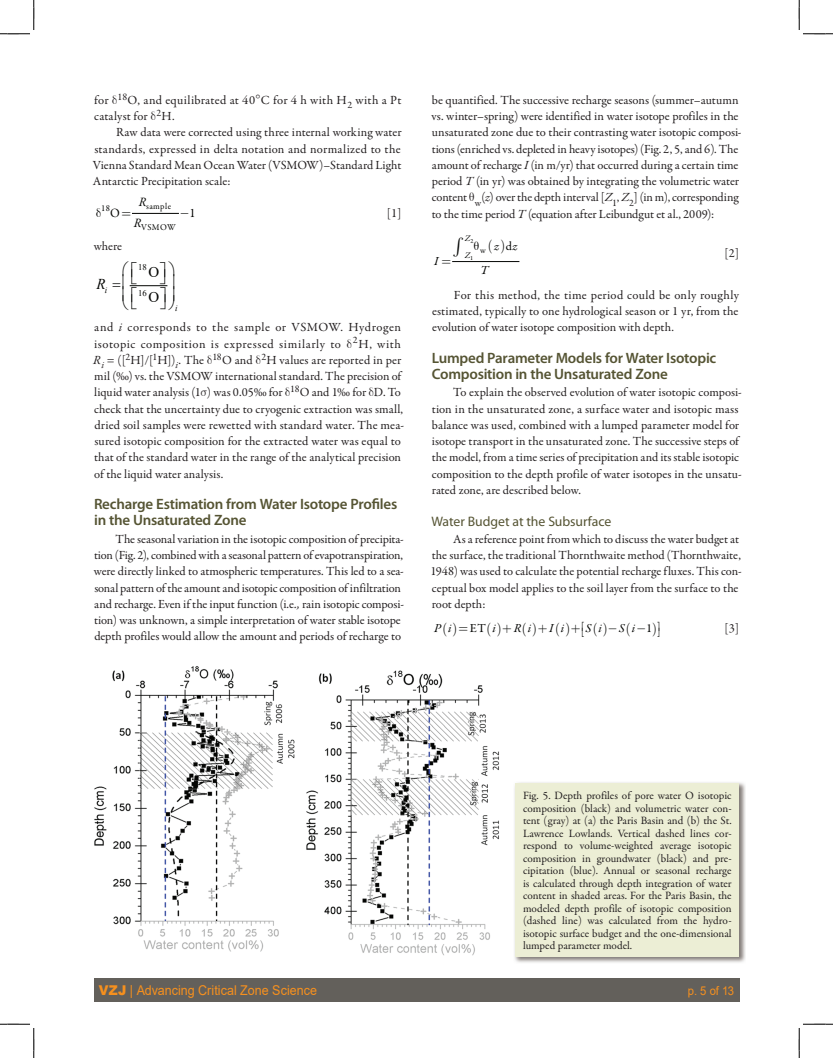
<style>
.page{position:relative;width:833px;height:1058px;background:#fff}
.page>*{position:absolute;margin:0;border:0;box-sizing:border-box;transform-origin:0 0}
.t1{font:600 15px/16.2px "Myriad Pro";letter-spacing:-.015em;color:#555433}
.t2{font:15px/25.6px "Times New Roman";color:#040503}
.t3{font:italic 15px "Times New Roman";color:#040503}
.t4{font:13.75px "Myriad Pro";letter-spacing:-.005em;color:#555433}
.t5{font:13.5px "Arial";color:#f6901e;scale:.93 1}
.t6{font:12.75px "Garamond Premr Pro";color:#040503}
.t7{font:italic 12.75px/20.6px "Garamond Premr Pro";color:#040503;text-align:center}
.t8{font:12.5px/16.2px "Garamond Premr Pro";color:#231f20}
.t9{font:12.5px/16.2px "Garamond Premr Pro";letter-spacing:.02em;color:#231f20}
.t10{font:italic 12.38px "Garamond Premr Pro";color:#040503}
.t11{font:12.38px "Garamond Premr Pro";color:#040503}
.t12{font:italic 12.25px "Garamond Premr Pro";color:#040503}
.t13{font:12.25px "Garamond Premr Pro";color:#040503}
.t14{font:12.12px "Arial";color:#f6901e;scale:.93 1}
.t15{font:11.25px/12.5px "Garamond Premr Pro";color:#231f20;text-align:justify}
.t16{font:9px "Garamond Premr Pro";letter-spacing:.05em;color:#040503}
.t17{font:8.75px "Times New Roman";color:#040503}
.t18{font:italic 8.75px "Times New Roman";color:#040503}
.t19{font:italic 8.62px/16.8px "Garamond Premr Pro";color:#040503}
.t20{font:8.62px "Garamond Premr Pro";color:#040503}
.t21{font:6.12px "Garamond Premr Pro";color:#040503}
.s1{font-style:italic}
.s2{font-weight:900}
</style>
<div class="page">
<div style="left:94px;top:978px;width:645px;height:24px;background:#63605b"></div>
<hr style="left:132px;top:213px;width:46px;height:1px;background:#040503">
<hr style="left:130px;top:285px;width:37px;height:1px;background:#040503">
<hr style="left:452px;top:261px;width:67px;height:1px;background:#040503">
<img style="left:94px;top:666px;width:405px;height:290px">
<img style="left:514px;top:782px;width:231px;height:181px">
<div style="left:515px;top:783px;width:224px;height:173px;background:#eceed5"></div>
<svg style="left:0;top:0;width:35px;height:35px"></svg>
<svg style="left:0;top:1023px;width:35px;height:35px"></svg>
<svg style="left:798px;top:0;width:34px;height:35px"></svg>
<svg style="left:798px;top:1023px;width:34px;height:35px"></svg>
<svg style="left:129px;top:285px;width:8px;height:2px"></svg>
<svg style="left:160px;top:285px;width:8px;height:2px"></svg>
<svg style="left:452px;top:261px;width:11px;height:2px"></svg>
<p class="t9" style="left:94px;top:92px;width:309px">for <sup>18</sup>O, and equilibrated at 40 C for 4 h with H<sub>2</sub> with a Pt catalyst for <sup>2</sup>H.</p>
<p class="t8" style="left:93px;top:124px;width:310px;text-align:justify;text-indent:23px">Raw data were corrected using three internal working water standards, expressed in delta notation and normalized to the Vienna Standard Mean Ocean Water (VSMOW)–Standard Light Antarctic Precipitation scale:</p>
<p class="t16" style="left:101px;top:203px;width:10px">18</p>
<p class="t16" style="left:146px;top:201px;width:26px">sample</p>
<p class="t16" style="left:141px;top:222px;width:36px">VSMOW</p>
<p class="t7" style="left:134px;top:192px;width:14px">R<br>R</p>
<p class="t8" style="left:387px;top:205px;width:16px">[1]</p>
<p class="t6" style="left:110px;top:205px;width:11px">O</p>
<p class="t6" style="left:189px;top:205px;width:8px">1</p>
<p class="t8" style="left:94px;top:238px;width:30px">where</p>
<p class="t17" style="left:138px;top:261px;width:10px">18</p>
<p class="t17" style="left:138px;top:286px;width:10px">16</p>
<p class="t2" style="left:148px;top:258px;width:12px">O<br>O</p>
<p class="t3" style="left:96px;top:274px;width:11px">R</p>
<p class="t8" style="left:93px;top:319px;width:312px">and <span class="s1">i</span> corresponds to the sample or VSMOW. Hydrogen isotopic composition is expressed similarly to <sup>2</sup>H, with <span class="s1">R</span><sub>i</sub> = ([<sup>2</sup>H]/[<sup>1</sup>H])<sub>i</sub>. The <sup>18</sup>O and <sup>2</sup>H values are reported in per mil (‰) vs. the VSMOW international standard. The precision of liquid water analysis (1▲) was 0.05‰ for <sup>18</sup>O and 1‰ for D. To check that the uncertainty due to cryogenic extraction was small, dried soil samples were rewetted with standard water. The mea&shy;sured isotopic composition for the extracted water was equal to that of the standard water in the range of the analytical precision of the liquid water analysis.</p>
<p class="t1" style="left:94px;top:495px;width:305px">Recharge Estimation from Water Isotope Profiles in the Unsaturated Zone</p>
<p class="t8" style="left:94px;top:531px;width:312px;text-indent:22px">The seasonal variation in the isotopic composition of precipita&shy;tion (Fig. 2), combined with a seasonal pattern of evapotranspiration, were directly linked to atmospheric temperatures. This led to a sea&shy;sonal pattern of the amount and isotopic composition of infiltration and recharge. Even if the input function (i.e<span class="s1">.,</span> rain isotopic composi&shy;tion) was unknown, a simple interpretation of water stable isotope depth profiles would allow the amount and periods of recharge to</p>
<p class="t18" style="left:105px;top:284px;width:4px">i</p>
<p class="t18" style="left:175px;top:302px;width:4px">i</p>
<p class="t8" style="left:431px;top:92px;width:311px">be quantified. The successive recharge seasons (summer–autumn vs. winter–spring) were identified in water isotope profiles in the unsaturated zone due to their contrasting water isotopic composi&shy;tions (enriched vs. depleted in heavy isotopes) (Fig. 2, 5, and 6). The amount of recharge <span class="s1">I</span> (in m/yr) that occurred during a certain time period <span class="s1">T</span> (in yr) was obtained by integrating the volumetric water content ❑<sub>w</sub>(<span class="s1">z</span>) over the depth interval [<span class="s1">Z</span><sub>1</sub>, <span class="s1">Z</span><sub>2</sub>] (in m), corresponding to the time period <span class="s1">T</span> (equation after Leibundgut et al., 2009):</p>
<p class="t21" style="left:470px;top:237px;width:5px">2</p>
<p class="t21" style="left:470px;top:254px;width:5px">1</p>
<p class="t19" style="left:464px;top:230px;width:7px">Z<br>Z</p>
<p class="t10" style="left:494px;top:238px;width:25px">z z</p>
<p class="t11" style="left:505px;top:239px;width:8px">d</p>
<p class="t8" style="left:724px;top:245px;width:16px">[2]</p>
<p class="t8" style="left:432px;top:287px;width:308px;text-align:justify;text-indent:22px">For this method, the time period could be only roughly estimated, typically to one hydrological season or 1 yr, from the evolution of water isotope composition with depth.</p>
<p class="t1" style="left:431px;top:349px;width:286px">Lumped Parameter Models for Water Isotopic<br>Composition in the Unsaturated Zone</p>
<p class="t8" style="left:432px;top:384px;width:311px;text-indent:22px">To explain the observed evolution of water isotopic composi&shy;tion in the unsaturated zone, a surface water and isotopic mass balance was used, combined with a lumped parameter model for isotope transport in the unsaturated zone. The successive steps of the model, from a time series of precipitation and its stable isotopic composition to the depth profile of water isotopes in the unsatu&shy;rated zone, are described below.</p>
<p class="t4" style="left:431px;top:513px;width:181px">Water Budget at the Subsurface</p>
<p class="t8" style="left:430px;top:531px;width:313px;text-indent:23px">As a reference point from which to discuss the water budget at the surface, the traditional Thornthwaite method (Thornthwaite, 1948) was used to calculate the potential recharge fluxes. This con&shy;ceptual box model applies to the soil layer from the surface to the root depth:</p>
<p class="t12" style="left:434px;top:620px;width:19px">P i</p>
<p class="t12" style="left:492px;top:620px;width:5px">i</p>
<p class="t12" style="left:514px;top:620px;width:19px">R i</p>
<p class="t12" style="left:549px;top:620px;width:17px">I i</p>
<p class="t12" style="left:585px;top:620px;width:18px">S i</p>
<p class="t12" style="left:618px;top:620px;width:18px">S i</p>
<p class="t20" style="left:480px;top:245px;width:7px">w</p>
<p class="t10" style="left:434px;top:253px;width:6px">I</p>
<p class="t10" style="left:480px;top:263px;width:10px">T</p>
<p class="t13" style="left:470px;top:621px;width:18px">ET</p>
<p class="t13" style="left:646px;top:621px;width:8px">1</p>
<p class="t8" style="left:724px;top:620px;width:16px">[3]</p>
<p class="t15" style="left:523px;top:789px;width:210px">Fig. 5. Depth profiles of pore water O isotopic composition (black) and volumetric water con&shy;tent (gray) at (a) the Paris Basin and (b) the St.<br>Lawrence Lowlands. Vertical dashed lines cor&shy;respond to volume-weighted average isotopic composition in groundwater (black) and pre&shy;cipitation (blue). Annual or seasonal recharge is calculated through depth integration of water content in shaded areas. For the Paris Basin, the modeled depth profile of isotopic composition (dashed line) was calculated from the hydro&shy;isotopic surface budget and the one-dimensional lumped parameter model.</p>
<p class="t5" style="left:99px;top:980px;width:236px"><span class="s2">VZJ</span> | Advancing Critical Zone Science</p>
<p class="t14" style="left:688px;top:982px;width:51px">p. 5 of 13</p>
</div>
